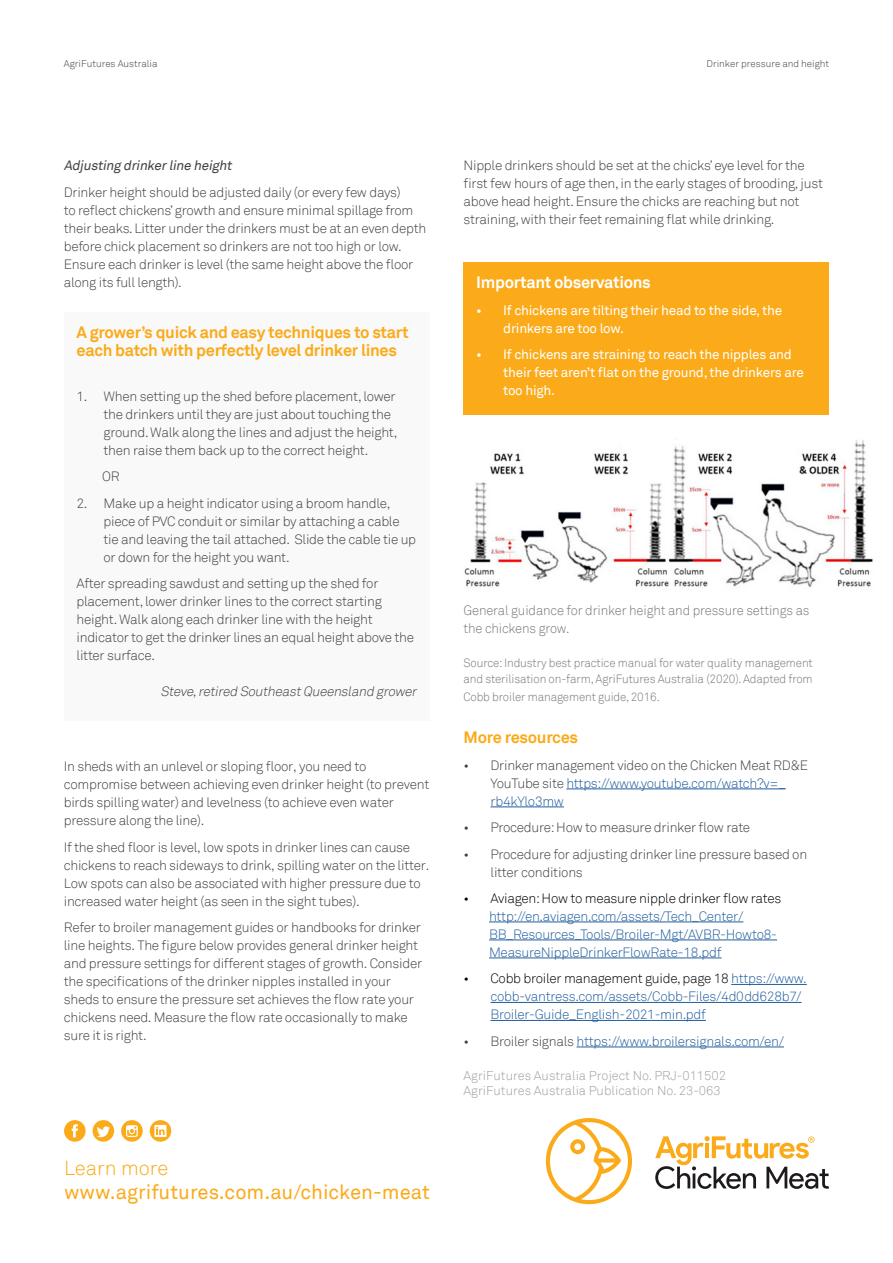
<style>
.page{position:relative;width:893px;height:1263px;background:#fff}
.page>*{position:absolute;margin:0;border:0;box-sizing:border-box;transform-origin:0 0}
.t1{font:20.25px "Akkurat TT";color:#fbaa19}
.t2{font:300 20.25px "Akkurat TT";color:#fbaa19}
.t3{font:700 16.5px/18px "Akkurat TT";letter-spacing:-.02em;color:#fbaa19}
.t4{font:700 16.5px "Akkurat TT";letter-spacing:-.02em;color:#fff}
.t5{font:300 13.5px/18px "Akkurat TT";letter-spacing:-.02em;color:#414042}
.t6{font:300 13.5px/18px "Akkurat TT";letter-spacing:-.02em;color:#215e9e}
.t7{font:13.5px/18px "Akkurat TT";letter-spacing:-.02em;color:#fff}
.t8{font:300 13.5px/18px "Akkurat TT";letter-spacing:-.01em;color:#77787b;scale:.96 1}
.t9{font:300 13.5px "Akkurat TT";letter-spacing:-.02em;color:#000}
.t10{font:italic 300 13.5px "Akkurat TT";color:#414042}
.t11{font:italic 13.5px "Akkurat TT";color:#414042}
.t12{font:300 12.75px/15px "Akkurat TT";color:#9d9fa2}
.t13{font:300 12px/16.5px "Akkurat TT";letter-spacing:-.01em;color:#77787b;scale:.96 1}
.t14{font:300 9.75px "Akkurat TT";color:#414042}
.s1{color:#215e9e}
.s2{color:#000}
.s3{color:#414042}
</style>
<div class="page">
<svg style="left:93px;top:1120px;width:21px;height:22px"></svg>
<svg style="left:64px;top:1120px;width:22px;height:22px"></svg>
<svg style="left:121px;top:1120px;width:22px;height:22px"></svg>
<svg style="left:150px;top:1120px;width:21px;height:22px"></svg>
<div style="left:64px;top:313px;width:365px;height:408px;background:#f8f9f8"></div>
<svg style="left:655px;top:1136px;width:174px;height:53px"></svg>
<svg style="left:546px;top:1118px;width:86px;height:86px"></svg>
<div style="left:463px;top:263px;width:366px;height:152px;background:#fbaa19"></div>
<img style="left:464px;top:440px;width:409px;height:148px">
<hr style="left:566px;top:788px;width:220px;height:1px;background:#215e9e">
<hr style="left:490px;top:806px;width:74px;height:1px;background:#215e9e">
<hr style="left:489px;top:922px;width:254px;height:1px;background:#215e9e">
<hr style="left:489px;top:940px;width:288px;height:1px;background:#215e9e">
<hr style="left:489px;top:958px;width:233px;height:1px;background:#215e9e">
<hr style="left:731px;top:984px;width:76px;height:1px;background:#215e9e">
<hr style="left:490px;top:1002px;width:311px;height:1px;background:#215e9e">
<hr style="left:490px;top:1020px;width:216px;height:1px;background:#215e9e">
<hr style="left:576px;top:1047px;width:208px;height:1px;background:#215e9e">
<p class="t14" style="left:64px;top:58px;width:95px">AgriFutures Australia</p>
<p class="t14" style="left:706px;top:58px;width:124px">Drinker pressure and height</p>
<p class="t11" style="left:64px;top:157px;width:172px">Adjusting drinkerline height</p>
<p class="t5" style="left:64px;top:183px;width:364px">Drinker height should be adjusted daily (or every few days)<br>to reflect chickens’ growth and ensure minimal spillage from their beaks. Litter under the drinkers must be at an even depth before chick placement so drinkers are not too high or low.<br>Ensure each drinker is level (the same height above the floor along its full length).</p>
<p class="t3" style="left:77px;top:323px;width:334px">A grower’s quick and easy techniques to start each batch with perfectly level drinker lines</p>
<p class="t5" style="left:104px;top:387px;width:295px;text-indent:-27px">1. When setting up the shed before placement, lower the drinkers until they are just about touching the ground. Walk along the lines and adjust the height, then raise them back up to the correct height.</p>
<p class="t5" style="left:102px;top:467px;width:19px">OR</p>
<p class="t5" style="left:104px;top:494px;width:314px;text-indent:-27px">2. Make up a height indicator using a broom handle, piece of PVC conduit or similar by attaching a cable tie and leaving the tail attached. Slide the cable tie up or down for the height you want.</p>
<p class="t5" style="left:77px;top:574px;width:339px">After spreading sawdust and setting up the shed for placement, lower drinker lines to the correct starting height. Walk along each drinker line with the height indicator to get the drinker lines an equal height above the litter surface.</p>
<p class="t10" style="left:160px;top:683px;width:261px">Steve,retired SoutheastQueensland grower</p>
<p class="t5" style="left:64px;top:757px;width:367px">In sheds with an unlevel or sloping floor, you need to compromise between achieving even drinker height (to prevent birds spilling water) and levelness (to achieve even water pressure along the line).</p>
<p class="t5" style="left:64px;top:838px;width:367px">If the shed floor is level, low spots in drinker lines can cause chickens to reach sideways to drink, spilling water on the litter.<br>Low spots can also be associated with higher pressure due to increased water height (as seen in the sight tubes).</p>
<p class="t5" style="left:64px;top:918px;width:360px">Refer to broiler management guides or handbooks for drinker line heights. The figure below provides general drinker height and pressure settings for different stages of growth. Consider the specifications of the drinker nipples installed in your sheds to ensure the pressure set achieves the flow rate your chickens need. Measure the flow rate occasionally to make sure it is right.</p>
<h1 class="t2" style="left:64px;top:1156px;width:106px">Learn more</h1>
<h1 class="t1" style="left:64px;top:1180px;width:367px">www.agrifutures.com.au/chicken-meat</h1>
<p class="t5" style="left:463px;top:156px;width:361px">Nipple drinkers should be set at the chicks’ eye level for the first few hours of age then, in the early stages of brooding, just above head height. Ensure the chicks are reaching but not straining, with their feet remaining flat while drinking.</p>
<p class="t4" style="left:476px;top:272px;width:176px">Important observations</p>
<p class="t7" style="left:503px;top:301px;width:280px;text-indent:-27px">• If chickens are tilting their head to the side, the drinkers are too low.</p>
<p class="t7" style="left:503px;top:346px;width:302px;text-indent:-27px">• If chickens are straining to reach the nipples and their feet aren’t flat on the ground, the drinkers are too high.</p>
<p class="t8" style="left:463px;top:601px;width:362px">General guidance for drinker height and pressure settings as the chickens grow.</p>
<p class="t13" style="left:463px;top:654px;width:365px">Source: Industry best practice manual for water quality management and sterilisation on-farm, AgriFutures Australia (2020). Adapted from</p>
<p class="t13" style="left:463px;top:689px;width:206px">Cobb broiler management guide, 2016.</p>
<p class="t3" style="left:463px;top:728px;width:116px">More resources</p>
<p class="t5" style="left:490px;top:756px;width:319px;text-indent:-27px">• Drinker management video on the Chicken Meat RD&amp;E<br>YouTube site <span class="s1">https://www.youtube.com/watch?v=_ rb4kYlo3mw</span></p>
<p class="t5" style="left:463px;top:818px;width:288px">• Procedure: How to measure drinker flow rate</p>
<p class="t5" style="left:490px;top:845px;width:318px;text-indent:-27px">• Procedure for adjusting drinker line pressure based on litter conditions</p>
<p class="t9" style="left:463px;top:890px;width:319px">• Aviagen: How to measure nipple drinker flow rates</p>
<p class="t6" style="left:489px;top:907px;width:289px">http://en.aviagen.com/assets/Tech_Center/<br>BB_Resources_Tools/Broiler-Mgt/AVBR-Howto8-<br>MeasureNippleDrinkerFlowRate-18.pdf</p>
<p class="t6" style="left:490px;top:969px;width:318px;text-indent:-27px"><span class="s2">• Cobb broiler management guide, page 18</span> https://www. cobb-vantress.com/assets/Cobb-Files/4d0dd628b7/<br>Broiler-Guide_English-2021-min.pdf</p>
<p class="t6" style="left:463px;top:1032px;width:322px"><span class="s3">• Broiler signals</span> https://www.broilersignals.com/en/</p>
<p class="t12" style="left:463px;top:1067px;width:264px">AgriFutures Australia Project No. PRJ-011502<br>AgriFutures Australia Publication No. 23-063</p>
</div>
